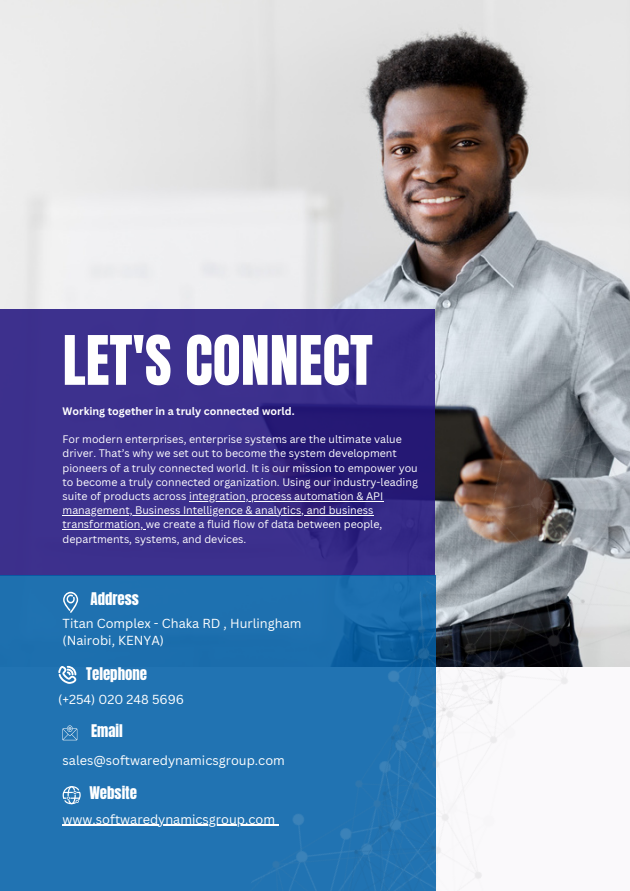
<style>
.page{position:relative;width:630px;height:891px;background:#fff}
.page>*{position:absolute;margin:0;border:0;box-sizing:border-box;transform-origin:0 0}
.t1{font:58px "Anton";color:#fff}
.t2{font:14.8px "Anton";color:#fff}
.t3{font:12.8px/17.6px "Canva Sans";color:#fff}
.t4{font:10.8px/14.4px "Canva Sans";color:#fff}
.t5{font:700 10.8px "Canva Sans";color:#fff}
</style>
<div class="page">
<img style="left:0;top:0;width:630px;height:369px">
<div style="left:0;top:309px;width:435px;height:266px;background:#3d308e"></div>
<div style="left:0;top:575px;width:436px;height:316px;background:#2173b2"></div>
<svg style="left:63px;top:592px;width:15px;height:21px"></svg>
<svg style="left:58px;top:666px;width:18px;height:18px"></svg>
<svg style="left:63px;top:786px;width:18px;height:18px"></svg>
<svg style="left:62px;top:725px;width:15px;height:15px"></svg>
<hr style="left:192px;top:501px;width:191px;height:1px;background:#fff">
<hr style="left:63px;top:515px;width:311px;height:1px;background:#fff">
<hr style="left:63px;top:529px;width:83px;height:1px;background:#fff">
<hr style="left:63px;top:825px;width:212px;height:1px;background:#fff">
<img style="left:197px;top:369px;width:433px;height:522px">
<p class="t1" style="left:63px;top:319px;width:312px">LET'S CONNECT</p>
<p class="t5" style="left:63px;top:403px;width:234px">Working together in a truly connected world.</p>
<p class="t4" style="left:63px;top:432px;width:357px">For modern enterprises, enterprise systems are the ultimate value driver. That’s why we set out to become the system development pioneers of a truly connected world. It is our mission to empower you to become a truly connected organization. Using our industry-leading suite of products across integration, process automation &amp; API management, Business Intelligence &amp; analytics, and business transformation, we create a fluid flow of data between people, departments, systems, and devices.</p>
<p class="t2" style="left:90px;top:588px;width:50px">Address</p>
<p class="t3" style="left:63px;top:614px;width:240px">Titan Complex - Chaka RD , Hurlingham (Nairobi, KENYA)</p>
<p class="t2" style="left:86px;top:663px;width:63px">Telephone</p>
<p class="t3" style="left:58px;top:691px;width:127px">(+254) 020 248 5696</p>
<p class="t2" style="left:91px;top:720px;width:33px">Email</p>
<p class="t3" style="left:63px;top:751px;width:224px">sales@softwaredynamicsgroup.com</p>
<p class="t2" style="left:89px;top:783px;width:49px">Website</p>
<p class="t3" style="left:63px;top:810px;width:214px">www.softwaredynamicsgroup.com</p>
</div>
